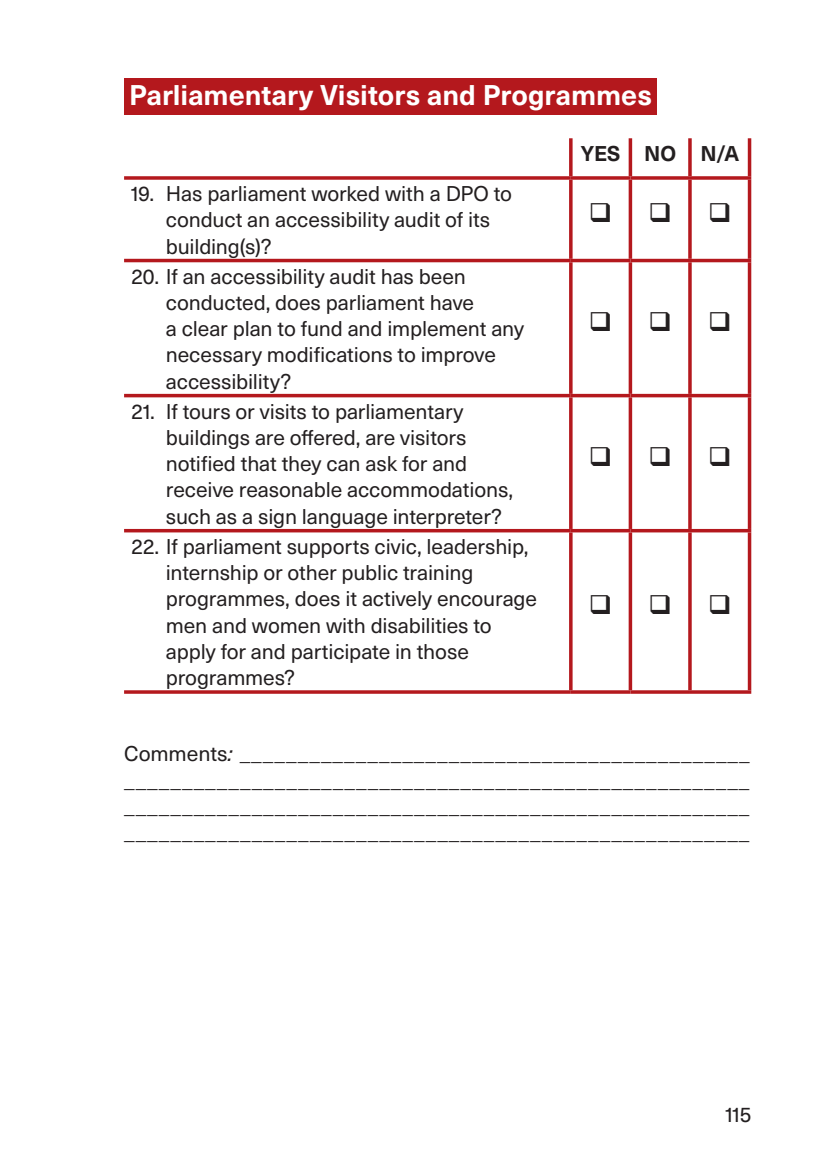
<style>
.page{position:relative;width:824px;height:1171px;background:#fff}
.page>*{position:absolute;margin:0;border:0;box-sizing:border-box;transform-origin:0 0}
.t1{font:700 28px "Neue Haas Unica Pro";color:#fff}
.t2{font:21px/26.2px "Neue Haas Unica Pro";letter-spacing:-.01em;color:#231f20}
.t3{font:700 21px "Neue Haas Unica Pro";color:#231f20}
.s1{font-style:italic}
</style>
<div class="page">
<div style="left:124px;top:79px;width:532px;height:36px;background:#b4181d"></div>
<svg style="left:628px;top:138px;width:4px;height:38px"></svg>
<hr style="left:688px;top:138px;width:3px;height:38px;background:#b4181d">
<svg style="left:747px;top:138px;width:4px;height:38px"></svg>
<svg style="left:570px;top:176px;width:60px;height:4px"></svg>
<hr style="left:569px;top:180px;width:3px;height:79px;background:#b4181d">
<svg style="left:630px;top:176px;width:60px;height:4px"></svg>
<svg style="left:628px;top:180px;width:4px;height:79px"></svg>
<svg style="left:690px;top:176px;width:61px;height:4px"></svg>
<hr style="left:688px;top:180px;width:3px;height:79px;background:#b4181d">
<svg style="left:747px;top:180px;width:4px;height:79px"></svg>
<hr style="left:124px;top:259px;width:446px;height:3px;background:#b4181d">
<hr style="left:570px;top:259px;width:60px;height:3px;background:#b4181d">
<hr style="left:569px;top:262px;width:3px;height:132px;background:#b4181d">
<hr style="left:630px;top:259px;width:60px;height:3px;background:#b4181d">
<svg style="left:628px;top:262px;width:4px;height:132px"></svg>
<hr style="left:690px;top:259px;width:61px;height:3px;background:#b4181d">
<hr style="left:688px;top:262px;width:3px;height:132px;background:#b4181d">
<svg style="left:747px;top:262px;width:4px;height:132px"></svg>
<hr style="left:124px;top:394px;width:446px;height:3px;background:#b4181d">
<hr style="left:570px;top:394px;width:60px;height:3px;background:#b4181d">
<hr style="left:569px;top:397px;width:3px;height:132px;background:#b4181d">
<hr style="left:630px;top:394px;width:60px;height:3px;background:#b4181d">
<svg style="left:628px;top:397px;width:4px;height:132px"></svg>
<hr style="left:690px;top:394px;width:61px;height:3px;background:#b4181d">
<hr style="left:688px;top:397px;width:3px;height:132px;background:#b4181d">
<svg style="left:747px;top:397px;width:4px;height:132px"></svg>
<hr style="left:124px;top:529px;width:446px;height:3px;background:#b4181d">
<hr style="left:570px;top:529px;width:60px;height:3px;background:#b4181d">
<hr style="left:569px;top:532px;width:3px;height:158px;background:#b4181d">
<hr style="left:630px;top:529px;width:60px;height:3px;background:#b4181d">
<svg style="left:628px;top:532px;width:4px;height:158px"></svg>
<hr style="left:690px;top:529px;width:61px;height:3px;background:#b4181d">
<hr style="left:688px;top:532px;width:3px;height:158px;background:#b4181d">
<svg style="left:747px;top:532px;width:4px;height:158px"></svg>
<svg style="left:124px;top:690px;width:446px;height:4px;background:#bd3438"></svg>
<svg style="left:570px;top:690px;width:60px;height:4px"></svg>
<svg style="left:630px;top:690px;width:60px;height:4px"></svg>
<svg style="left:690px;top:690px;width:61px;height:4px"></svg>
<svg style="left:124px;top:176px;width:446px;height:4px;background:#bd3438"></svg>
<hr style="left:569px;top:138px;width:3px;height:38px;background:#b4181d">
<svg style="left:628px;top:203px;width:5px;height:19px"></svg>
<svg style="left:628px;top:312px;width:5px;height:19px"></svg>
<svg style="left:628px;top:447px;width:5px;height:19px"></svg>
<svg style="left:628px;top:595px;width:5px;height:19px"></svg>
<h1 class="t1" style="left:129px;top:78px;width:524px">Parliamentary Visitors and Programmes</h1>
<p class="t3" style="left:580px;top:141px;width:160px">YES NO N/A</p>
<p class="t2" style="left:166px;top:181px;width:348px;text-indent:-35px">19. Has parliament worked with a DPO to conduct an accessibility audit of its building(s)?</p>
<p class="t2" style="left:166px;top:263px;width:359px;text-indent:-35px">20. If an accessibility audit has been conducted, does parliament have<br>a clear plan to fund and implement any necessary modifications to improve accessibility?</p>
<p class="t2" style="left:166px;top:398px;width:349px;text-indent:-35px">21. If tours or visits to parliamentary buildings are offered, are visitors notified that they can ask for and receive reasonable accommodations, such as a sign language interpreter?</p>
<p class="t2" style="left:166px;top:533px;width:373px;text-indent:-35px">22. If parliament supports civic, leadership, internship or other public training programmes, does it actively encourage men and women with disabilities to apply for and participate in those programmes?</p>
<p class="t2" style="left:124px;top:741px;width:627px;text-align:justify">Comments<span class="s1">:</span> ____________________________________________ ______________________________________________________ ______________________________________________________ ______________________________________________________</p>
<p class="t2" style="left:725px;top:1102px;width:28px">115</p>
</div>
